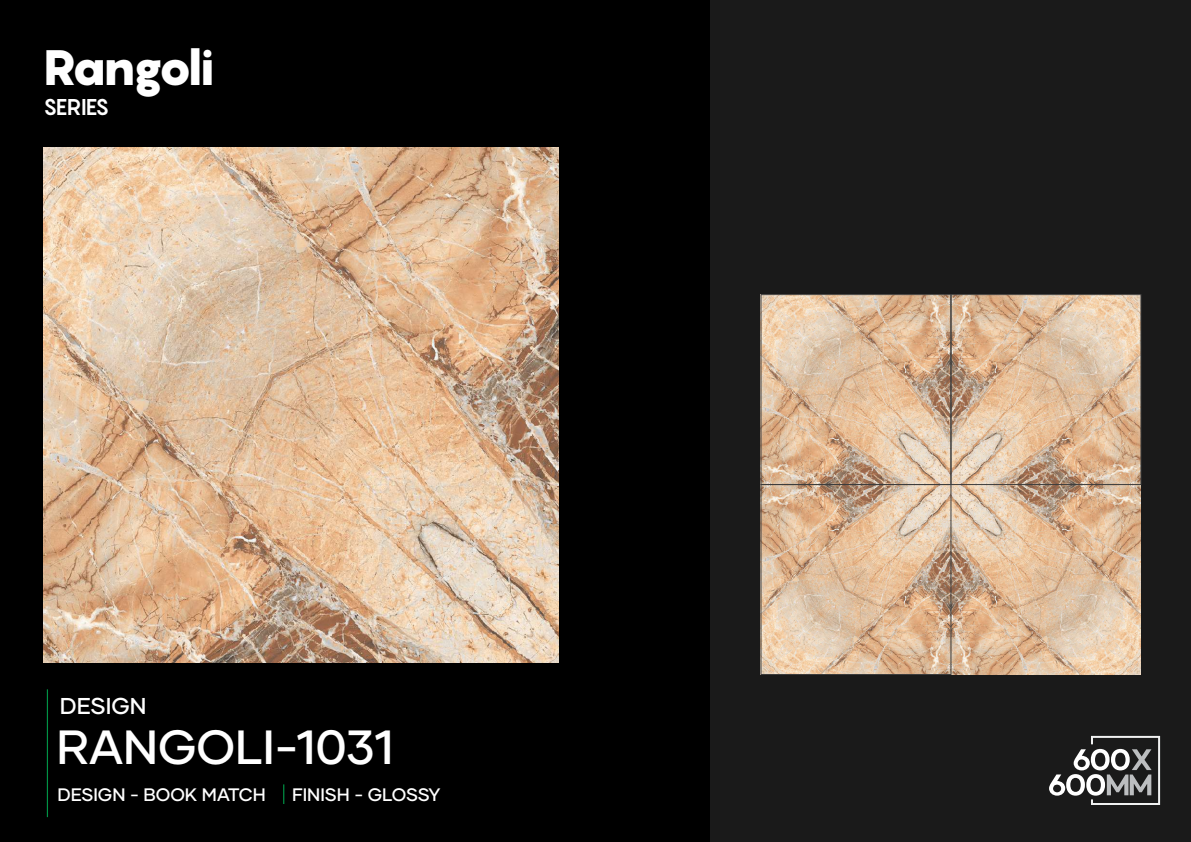
<style>
.page{position:relative;width:1191px;height:842px;background:#000}
.page>*{position:absolute;margin:0;border:0;box-sizing:border-box;transform-origin:0 0}
.t1{font:900 49.1px "Pangram";letter-spacing:-.095em;color:#fff}
.t2{font:500 47.9px "Gilmer";color:#fff}
.t3{font:500 22.9px "Gilmer";color:#fff}
.t4{font:700 22.5px "Pangram";letter-spacing:-.04em;color:#fff}
.t5{font:500 18px "Gilmer";color:#fff}
</style>
<div class="page">
<div style="left:711px;top:0;width:480px;height:842px;background:#1a1a1a"></div>
<hr style="left:47px;top:689px;width:1px;height:128px;background:#009245">
<svg style="left:283px;top:784px;width:1px;height:20px"></svg>
<img style="left:43px;top:147px;width:515px;height:516px">
<img style="left:763px;top:296px;width:378px;height:378px">
<div style="left:761px;top:294px;width:190px;height:191px;border:1px solid #3d3d3d"></div>
<div style="left:950px;top:294px;width:191px;height:191px;border:1px solid #3d3d3d"></div>
<div style="left:761px;top:484px;width:190px;height:191px;border:1px solid #3d3d3d"></div>
<svg style="left:1049px;top:735px;width:112px;height:70px"></svg>
<h1 class="t1" style="left:43px;top:35px;width:173px">Rangoli</h1>
<p class="t4" style="left:43px;top:92px;width:68px">SERIES</p>
<p class="t3" style="left:60px;top:691px;width:88px">DESIGN</p>
<h2 class="t2" style="left:57px;top:717px;width:339px">RANGOLI-1031</h2>
<p class="t5" style="left:57px;top:783px;width:210px">DESIGN - BOOK MATCH</p>
<p class="t5" style="left:292px;top:783px;width:150px">FINISH - GLOSSY</p>
</div>
